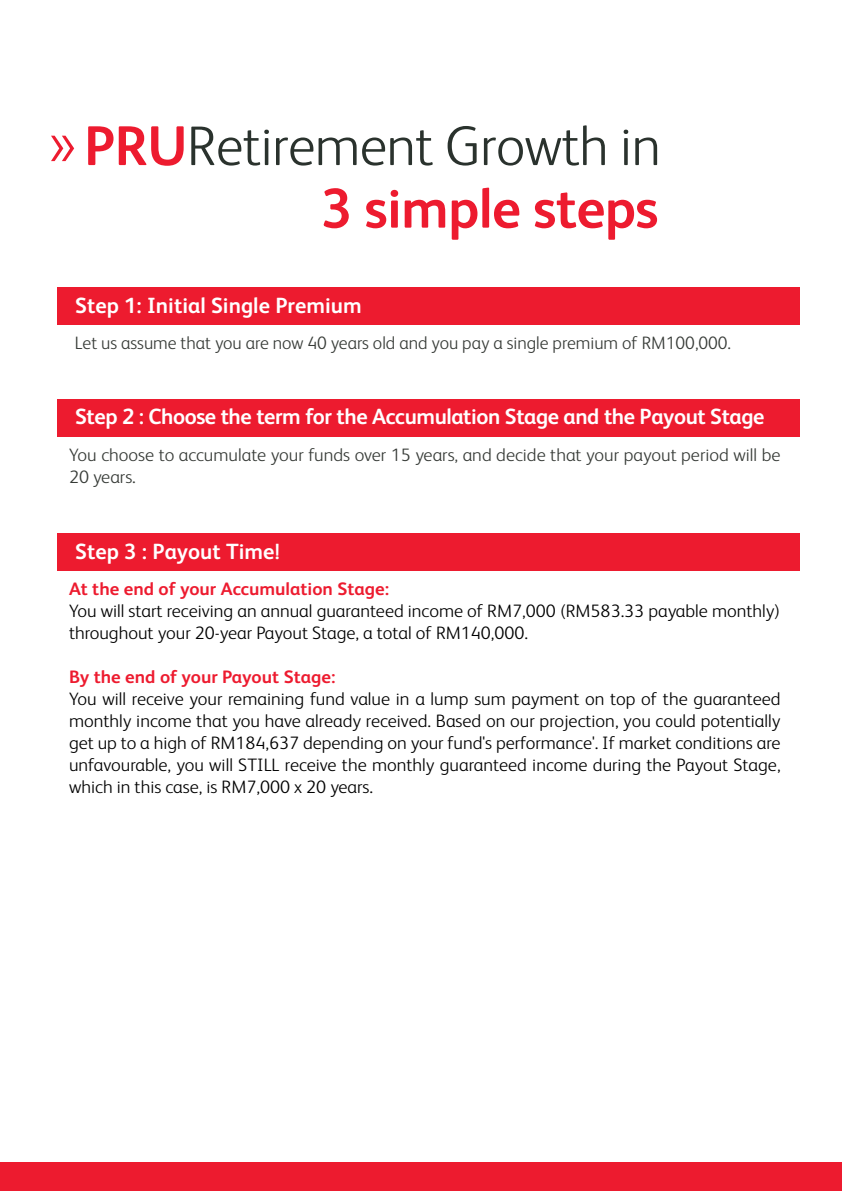
<style>
.page{position:relative;width:842px;height:1191px;background:#fff}
.page>*{position:absolute;margin:0;border:0;box-sizing:border-box;transform-origin:0 0}
.t1{font:300 56px/62.6px "FS Albert Pro";letter-spacing:-.01em;color:#2a322d;text-align:right}
.t2{font:700 22px "FS Albert Pro";letter-spacing:-.02em;color:#fff}
.t3{font:700 22px "FS Albert Pro";color:#fff}
.t4{font:300 18px/22px "FS Albert Pro";color:#010101}
.t5{font:300 18px/22px "FS Albert Pro";color:#373b37}
.t6{font:700 18px "FS Albert Pro";color:#ed1b2f}
.s1{font-weight:700;color:#ed1b2f}
</style>
<div class="page">
<div style="left:0;top:1162px;width:842px;height:29px;background:#ed1b2f"></div>
<svg style="left:51px;top:136px;width:23px;height:25px"></svg>
<div style="left:57px;top:287px;width:743px;height:38px;background:#ed1b2f"></div>
<div style="left:57px;top:399px;width:743px;height:37px;background:#ed1b2f"></div>
<div style="left:57px;top:533px;width:743px;height:38px;background:#ed1b2f"></div>
<h1 class="t1" style="left:84px;top:111px;width:578px"><span class="s1">PRU</span>Retirement Growth in<br><span class="s1">3 simple steps</span></h1>
<p class="t3" style="left:75px;top:290px;width:288px">Step 1: Initial Single Premium</p>
<p class="t5" style="left:75px;top:331px;width:658px">Let us assume that you are now 40 years old and you pay a single premium of RM100,000.</p>
<p class="t2" style="left:75px;top:401px;width:691px">Step 2 : Choose the term for the Accumulation Stage and the Payout Stage</p>
<p class="t5" style="left:69px;top:442px;width:713px">You choose to accumulate your funds over 15 years, and decide that your payout period will be<br>20 years.</p>
<p class="t3" style="left:75px;top:535px;width:206px">Step 3 : Payout Time!</p>
<p class="t6" style="left:69px;top:576px;width:322px">At the end of your Accumulation Stage:</p>
<p class="t4" style="left:69px;top:598px;width:713px">You will start receiving an annual guaranteed income of RM7,000 (RM583.33 payable monthly) throughout your 20-year Payout Stage, a total of RM140,000.</p>
<p class="t6" style="left:69px;top:664px;width:268px">By the end of your Payout Stage:</p>
<p class="t4" style="left:69px;top:686px;width:713px;text-align:justify">You will receive your remaining fund value in a lump sum payment on top of the guaranteed monthly income that you have already received. Based on our projection, you could potentially get up to a high of RM184,637 depending on your fund's performance'. If market conditions are unfavourable, you will STILL receive the monthly guaranteed income during the Payout Stage, which in this case, is RM7,000 x 20 years.</p>
</div>
